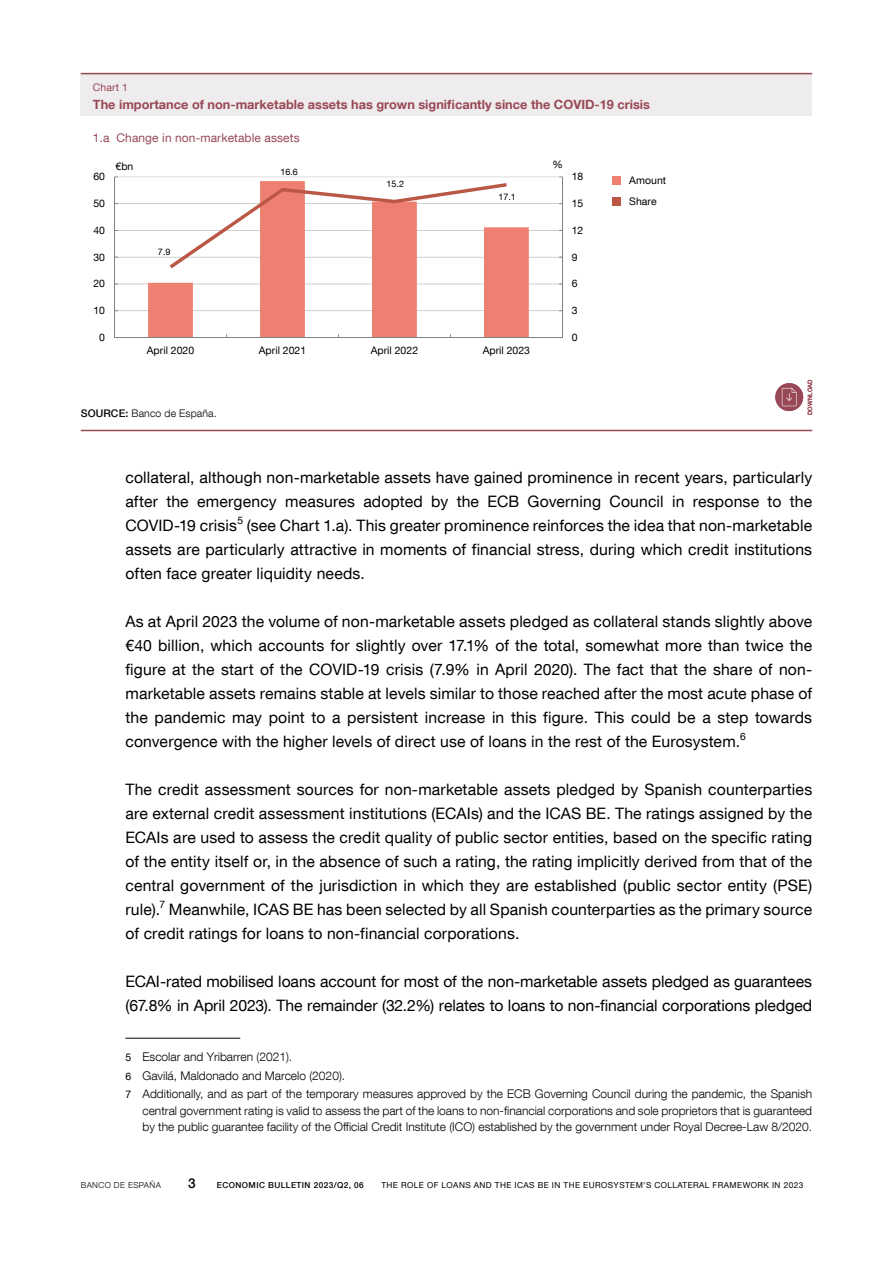
<style>
.page{position:relative;width:893px;height:1263px;background:#fff}
.page>*{position:absolute;margin:0;border:0;box-sizing:border-box;transform-origin:0 0}
.Texto_artículo{font:15.75px/24px "Bd E Neue Helvetica";color:#000;text-align:justify}
.t1{font:500 13.5px "Bd E Neue Helvetica";color:#000}
.t2{font:700 12.75px "Bd E Neue Helvetica";color:#984856}
.Citas_1_texto{font:300 12px/16.5px "Bd E Neue Helvetica";color:#000;text-align:justify}
.t3{font:12px "Bd E Neue Helvetica";letter-spacing:.01em;color:#984856}
.t4{font:10.5px "Bd E Neue Helvetica";color:#000}
.t5{font:300 10.5px "Bd E Neue Helvetica";letter-spacing:.01em;color:#000}
.t6{font:10.5px "Bd E Neue Helvetica";letter-spacing:.01em;color:#984856}
.t7{font:9px "Bd E Neue Helvetica";color:#000}
.t8{font:8.25px "Bd E Neue Helvetica";letter-spacing:.05em;color:#000}
.t9{font:500 8.25px "Bd E Neue Helvetica";letter-spacing:.05em;color:#000}
.t10{font:300 8.25px "Bd E Neue Helvetica";letter-spacing:.05em;color:#000}
.t11{font:500 6px "Bd E Neue Helvetica";color:#984856}
.s1{font-weight:500}
.s2{font-weight:400;font-size:10.5px}
</style>
<div class="page">
<hr style="left:125px;top:1038px;width:115px;height:1px;background:#000">
<div style="left:81px;top:74px;width:731px;height:42px;background:#efeced"></div>
<hr style="left:81px;top:73px;width:731px;height:1px;background:#984856">
<hr style="left:81px;top:430px;width:731px;height:1px;background:#984856">
<div style="left:612px;top:197px;width:9px;height:9px;background:#ba5845"></div>
<div style="left:612px;top:176px;width:9px;height:9px;background:#ef7f70"></div>
<hr style="left:115px;top:310px;width:447px;height:1px;background:#a6a5a5">
<hr style="left:115px;top:284px;width:447px;height:1px;background:#a6a5a5">
<hr style="left:115px;top:257px;width:447px;height:1px;background:#a6a5a5">
<hr style="left:115px;top:230px;width:447px;height:1px;background:#a6a5a5">
<hr style="left:115px;top:203px;width:447px;height:1px;background:#a6a5a5">
<hr style="left:115px;top:177px;width:447px;height:1px;background:#a6a5a5">
<svg style="left:148px;top:181px;width:381px;height:156px"></svg>
<hr style="left:562px;top:177px;width:1px;height:160px;background:#7f8080">
<hr style="left:114px;top:177px;width:1px;height:160px;background:#7f8080">
<hr style="left:115px;top:337px;width:447px;height:1px;background:#7f8080">
<svg style="left:170px;top:183px;width:337px;height:85px"></svg>
<div style="left:775px;top:383px;width:28px;height:28px;background:#984856;border-radius:50%"></div>
<svg style="left:782px;top:388px;width:15px;height:18px"></svg>
<p class="t6" style="left:93px;top:81px;width:37px">Chart 1</p>
<p class="t2" style="left:93px;top:96px;width:559px">The importance of non-marketable assets has grown significantly since the COVID-19 crisis</p>
<p class="t3" style="left:93px;top:130px;width:208px">1.a Change in non-marketable assets</p>
<p class="t4" style="left:93px;top:170px;width:13px">60</p>
<p class="t4" style="left:116px;top:160px;width:19px">€bn</p>
<p class="t4" style="left:552px;top:158px;width:12px">%</p>
<p class="t7" style="left:280px;top:166px;width:19px">16.6</p>
<p class="t7" style="left:386px;top:178px;width:19px">15.2</p>
<p class="t4" style="left:572px;top:170px;width:13px">18</p>
<p class="t4" style="left:629px;top:174px;width:39px">Amount</p>
<p class="t4" style="left:93px;top:197px;width:13px">50</p>
<p class="t7" style="left:498px;top:191px;width:19px">17.1</p>
<p class="t4" style="left:572px;top:197px;width:13px">15</p>
<p class="t4" style="left:629px;top:195px;width:29px">Share</p>
<p class="t4" style="left:93px;top:224px;width:13px">40</p>
<p class="t4" style="left:572px;top:224px;width:13px">12</p>
<p class="t4" style="left:93px;top:250px;width:13px">30</p>
<p class="t7" style="left:158px;top:247px;width:14px">7.9</p>
<p class="t4" style="left:572px;top:250px;width:7px">9</p>
<p class="t4" style="left:93px;top:277px;width:13px">20</p>
<p class="t4" style="left:572px;top:277px;width:7px">6</p>
<p class="t4" style="left:93px;top:304px;width:13px">10</p>
<p class="t4" style="left:572px;top:304px;width:7px">3</p>
<p class="t4" style="left:99px;top:331px;width:7px">0</p>
<p class="t4" style="left:572px;top:331px;width:7px">0</p>
<p class="t4" style="left:147px;top:344px;width:49px">April 2020</p>
<p class="t4" style="left:259px;top:344px;width:49px">April 2021</p>
<p class="t4" style="left:371px;top:344px;width:49px">April 2022</p>
<p class="t4" style="left:483px;top:344px;width:49px">April 2023</p>
<p class="t5" style="left:81px;top:407px;width:137px"><span class="s1">SOURCE:</span> Banco de España.</p>
<p class="t11" style="left:806px;top:415px;width:37px;rotate:-90deg">DOWNLOAD</p>
<p class="Texto_artículo" style="left:125px;top:465px;width:688px">collateral, although non-marketable assets have gained prominence in recent years, particularly after the emergency measures adopted by the ECB Governing Council in response to the COVID-19 crisis<sup>5</sup> (see Chart 1.a). This greater prominence reinforces the idea that non-marketable assets are particularly attractive in moments of financial stress, during which credit institutions often face greater liquidity needs.</p>
<p class="Texto_artículo" style="left:125px;top:609px;width:688px">As at April 2023 the volume of non-marketable assets pledged as collateral stands slightly above €40 billion, which accounts for slightly over 17.1% of the total, somewhat more than twice the figure at the start of the COVID-19 crisis (7.9% in April 2020). The fact that the share of non&shy;marketable assets remains stable at levels similar to those reached after the most acute phase of the pandemic may point to a persistent increase in this figure. This could be a step towards convergence with the higher levels of direct use of loans in the rest of the Eurosystem.<sup>6</sup></p>
<p class="Texto_artículo" style="left:125px;top:777px;width:688px">The credit assessment sources for non-marketable assets pledged by Spanish counterparties are external credit assessment institutions (ECAIs) and the ICAS BE. The ratings assigned by the ECAIs are used to assess the credit quality of public sector entities, based on the specific rating of the entity itself or, in the absence of such a rating, the rating implicitly derived from that of the central government of the jurisdiction in which they are established (public sector entity (PSE) rule).<sup>7</sup> Meanwhile, ICAS BE has been selected by all Spanish counterparties as the primary source of credit ratings for loans to non-financial corporations.</p>
<p class="Texto_artículo" style="left:125px;top:969px;width:688px">ECAI-rated mobilised loans account for most of the non-marketable assets pledged as guarantees (67.8% in April 2023). The remainder (32.2%) relates to loans to non-financial corporations pledged</p>
<p class="Citas_1_texto" style="left:125px;top:1048px;width:168px"><span class="s2">5</span> Escolar and Yribarren (2021).</p>
<p class="Citas_1_texto" style="left:125px;top:1067px;width:221px"><span class="s2">6</span> Gavilá, Maldonado and Marcelo (2020).</p>
<p class="Citas_1_texto" style="left:142px;top:1085px;width:671px;text-indent:-17px"><span class="s2">7</span> Additionally, and as part of the temporary measures approved by the ECB Governing Council during the pandemic, the Spanish central government rating is valid to assess the part of the loans to non-financial corporations and sole proprietors that is guaranteed by the public guarantee facility of the Official Credit Institute (ICO) established by the government under Royal Decree-Law 8/2020.</p>
<p class="t10" style="left:81px;top:1180px;width:82px">BANCO DE ESPAÑA</p>
<p class="t1" style="left:188px;top:1175px;width:9px">3</p>
<p class="t9" style="left:217px;top:1180px;width:148px">ECONOMIC BULLETIN 2023/Q2, 06</p>
<p class="t8" style="left:381px;top:1180px;width:423px">THE ROLE OF LOANS AND THE ICAS BE IN THE EUROSYSTEM’S COLLATERAL FRAMEWORK IN 2023</p>
</div>
